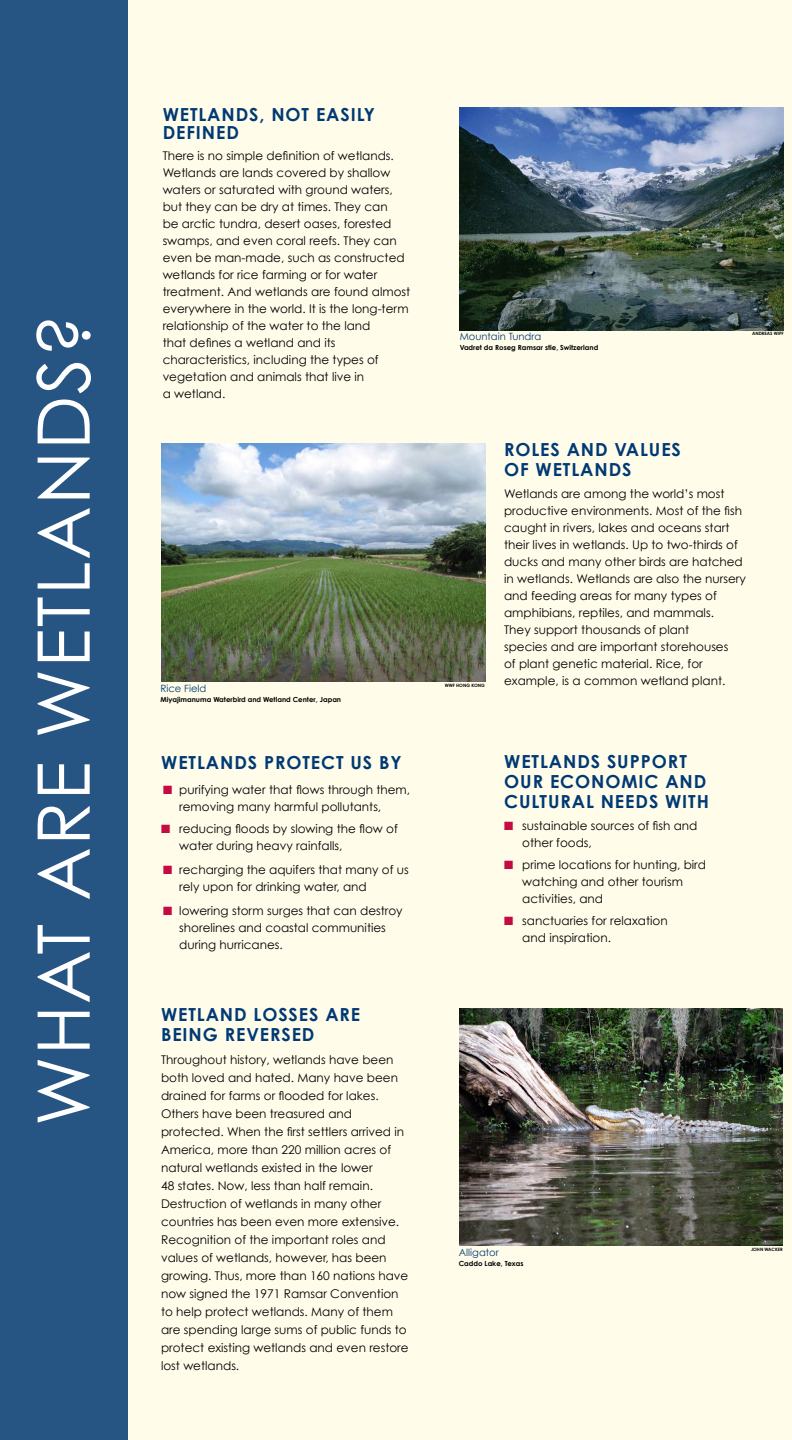
<style>
.page{position:relative;width:792px;height:1440px;background:#fffdea}
.page>*{position:absolute;margin:0;border:0;box-sizing:border-box;transform-origin:0 0}
.t1{font:72.5px "Century Gothic";letter-spacing:.02em;color:#fff}
.t2{font:700 18px/20px "Century Gothic";letter-spacing:.05em;color:#003974}
.t3{font:12px/17px "Century Gothic";color:#000}
.t4{font:10px "Century Gothic";color:#003974}
.t5{font:700 7px "Century Gothic";color:#000}
.t6{font:700 4.5px "Century Gothic";color:#000}
.s1{color:#c40c42}
</style>
<div class="page">
<div style="left:0;top:0;width:128px;height:1440px;background:#265584"></div>
<img style="left:460px;top:107px;width:324px;height:223px">
<img style="left:161px;top:444px;width:324px;height:238px">
<img style="left:460px;top:1009px;width:323px;height:237px">
<h1 class="t1" style="left:19px;top:1126px;width:814px;rotate:-90deg">WHAT ARE Wetlands?</h1>
<h2 class="t2" style="left:163px;top:105px;width:214px;line-height:18px">WETLANDS, N OT EASILY<br>DEFINED</h2>
<p class="t3" style="left:163px;top:147px;width:249px">There is no simple definition of wetlands.<br>Wetlands are lands covered by shallow waters or saturated with ground waters, but they can be dry at times. They can<br>be arctic tundra, desert oases, forested swamps, and even coral reefs. They can even be man-made, such as constructed wetlands for rice farming or for water treatment. And wetlands are found almost everywhere in the world. It is the long-term relationship of the water to the land<br>that defines a wetland and its characteristics, including the types of vegetation and animals that live in<br>a wetland.</p>
<p class="t4" style="left:160px;top:682px;width:48px">Rice Field</p>
<p class="t5" style="left:160px;top:695px;width:182px">MIYAJIMANUMA WATERBIRD AND WETLAND CENTER, JAPAN</p>
<h2 class="t2" style="left:161px;top:752px;width:242px">WETLANDS PROTECT US BY</h2>
<p class="t3" style="left:179px;top:781px;width:232px;text-indent:-16px"><span class="s1">■</span> purifying water that flows through them, removing many harmful pollutants,</p>
<p class="t3" style="left:179px;top:820px;width:220px;text-indent:-18px"><span class="s1">■</span> reducing floods by slowing the flow of water during heavy rainfalls,</p>
<p class="t3" style="left:179px;top:861px;width:231px;text-indent:-16px"><span class="s1">■</span> recharging the aquifers that many of us rely upon for drinking water, and</p>
<p class="t3" style="left:179px;top:902px;width:225px;text-indent:-16px"><span class="s1">■</span> lowering storm surges that can destroy shorelines and coastal communities during hurricanes.</p>
<h2 class="t2" style="left:161px;top:1004px;width:201px">WETLAND LOSSES ARE<br>BEING REVERSED</h2>
<p class="t3" style="left:161px;top:1050px;width:249px;line-height:18px">Throughout history, wetlands have been both loved and hated. Many have been drained for farms or flooded for lakes.<br>Others have been treasured and protected. When the first settlers arrived in America, more than 220 million acres of natural wetlands existed in the lower<br>48 states. Now, less than half remain.<br>Destruction of wetlands in many other countries has been even more extensive.<br>Recognition of the important roles and values of wetlands, however, has been growing. Thus, more than 160 nations have now signed the 1971 Ramsar Convention to help protect wetlands. Many of them are spending large sums of public funds to protect existing wetlands and even restore lost wetlands.</p>
<p class="t4" style="left:460px;top:330px;width:83px">Mountain Tundra</p>
<p class="t5" style="left:460px;top:343px;width:140px">VADRET DA ROSEG RAMSAR STIE, SWITZERLAND</p>
<p class="t6" style="left:752px;top:331px;width:4px">ANDREAS</p>
<p class="t6" style="left:774px;top:331px;width:11px">WIPF</p>
<p class="t6" style="left:445px;top:683px;width:5px">WWF</p>
<p class="t6" style="left:456px;top:683px;width:30px">HONG KONG</p>
<h2 class="t2" style="left:504px;top:439px;width:178px">ROLES AND VALUES<br>OF WETLANDS</h2>
<p class="t3" style="left:504px;top:485px;width:243px">Wetlands are among the world’s most productive environments. Most of the fish caught in rivers, lakes and oceans start their lives in wetlands. Up to two-thirds of ducks and many other birds are hatched in wetlands. Wetlands are also the nursery and feeding areas for many types of amphibians, reptiles, and mammals.<br>They support thousands of plant<br>species and are important storehouses<br>of plant genetic material. Rice, for example, is a common wetland plant.</p>
<h2 class="t2" style="left:504px;top:751px;width:206px">WETLANDS SUPPORT<br>OUR ECONOMIC AND<br>CULTURAL N EEDS WITH</h2>
<p class="t3" style="left:522px;top:817px;width:177px;text-indent:-18px"><span class="s1">■</span> sustainable sources of fish and other foods,</p>
<p class="t3" style="left:522px;top:856px;width:185px;text-indent:-18px"><span class="s1">■</span> prime locations for hunting, bird watching and other tourism activities, and</p>
<p class="t3" style="left:522px;top:912px;width:147px;text-indent:-18px"><span class="s1">■</span> sanctuaries for relaxation and inspiration.</p>
<p class="t4" style="left:459px;top:1246px;width:41px">Alligator</p>
<p class="t5" style="left:459px;top:1259px;width:66px">CADDO LAKE, TEXAS</p>
<p class="t6" style="left:751px;top:1246px;width:33px">JOHN WACKER</p>
</div>
